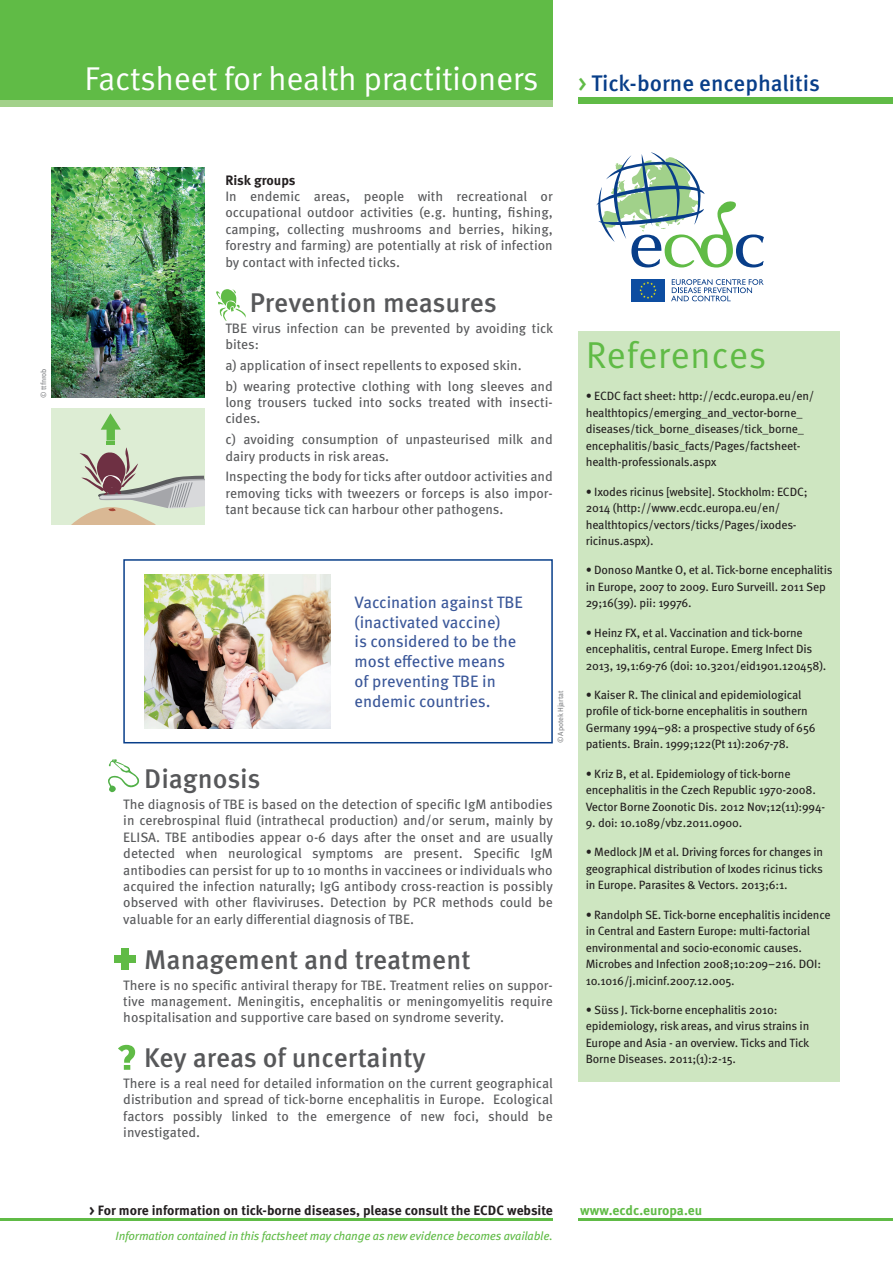
<style>
.page{position:relative;width:893px;height:1263px;background:#fff}
.page>*{position:absolute;margin:0;border:0;box-sizing:border-box;transform-origin:0 0}
.t1{font:37.5px "Meta Pro";letter-spacing:.005em;color:#60bb46}
.t2{font:33px "Meta Pro";letter-spacing:-.015em;color:#fff}
.t3{font:500 27px "Meta Pro";color:#57585a}
.t4{font:500 22.5px "Meta Pro";color:#083e89}
.t5{font:16.5px/19.8px "Meta Pro";color:#3a5799}
.t6{font:13.65px/16.4px "Meta Pro";color:#57585a;text-align:justify}
.t7{font:700 13.65px "Meta Pro";color:#231f20}
.t8{font:700 13.5px "Meta Pro";color:#231f20}
.t9{font:700 13.5px "Meta Pro";color:#60bb46}
.t10{font:12px/16.5px "Meta Pro";letter-spacing:-.015em;color:#231f20}
.t11{font:italic 12px "Meta Pro";letter-spacing:-.015em;color:#60bb46}
.t12{font:7.5px "Meta Pro";letter-spacing:-.015em;color:#808285}
.s1{color:#60bb46}
</style>
<div class="page">
<div style="left:578px;top:332px;width:262px;height:750px;background:#cee6c1"></div>
<div style="left:0;top:0;width:553px;height:106px;background:#60bb46"></div>
<div style="left:0;top:100px;width:553px;height:6px;background:#a2d18a"></div>
<div style="left:578px;top:98px;width:315px;height:6px;background:#60bb46"></div>
<svg style="left:216px;top:289px;width:30px;height:32px"></svg>
<svg style="left:108px;top:759px;width:32px;height:34px"></svg>
<div style="left:115px;top:955px;width:21px;height:8px;background:#60bb46"></div>
<div style="left:121px;top:948px;width:8px;height:22px;background:#60bb46"></div>
<svg style="left:118px;top:1045px;width:17px;height:25px"></svg>
<div style="left:631px;top:279px;width:34px;height:23px;background:#0d4da1"></div>
<svg style="left:639px;top:282px;width:18px;height:17px"></svg>
<svg style="left:671px;top:279px;width:93px;height:22px"></svg>
<svg style="left:596px;top:152px;width:168px;height:116px"></svg>
<hr style="left:578px;top:1218px;width:315px;height:2px;background:#60bb46">
<hr style="left:0;top:1218px;width:553px;height:2px;background:#60bb46">
<div style="left:51px;top:408px;width:153px;height:116px;background:#ddedd4"></div>
<svg style="left:72px;top:413px;width:132px;height:111px"></svg>
<img style="left:51px;top:167px;width:153px;height:231px">
<div style="left:123px;top:559px;width:430px;height:184px;border:2px solid #083e89"></div>
<img style="left:144px;top:574px;width:187px;height:154px">
<p class="t12" style="left:39px;top:398px;width:31px;rotate:-90deg">© ttfnrob</p>
<h2 class="t2" style="left:84px;top:58px;width:456px">Factsheet for health practitioners</h2>
<h3 class="t4" style="left:578px;top:69px;width:243px"><span class="s1">&gt;</span> Tick-borne encephalitis</h3>
<p class="t7" style="left:225px;top:171px;width:72px">Risk groups</p>
<p class="t6" style="left:225px;top:188px;width:329px">In endemic areas, people with recreational or occupational outdoor activities (e.g. hunting, fishing, camping, collecting mushrooms and berries, hiking, forestry and farming) are potentially at risk of infection by contact with infected ticks.</p>
<h3 class="t3" style="left:250px;top:286px;width:249px">Prevention measures</h3>
<p class="t6" style="left:225px;top:321px;width:329px">TBE virus infection can be prevented by avoiding tick bites:</p>
<p class="t6" style="left:225px;top:355px;width:329px;line-height:20.7px">a) application of insect repellents to exposed skin.<br>b) wearing protective clothing with long sleeves and</p>
<p class="t6" style="left:225px;top:395px;width:329px">long trousers tucked into socks treated with insecti&shy;cides.</p>
<p class="t6" style="left:225px;top:432px;width:329px">c) avoiding consumption of unpasteurised milk and dairy products in risk areas.</p>
<p class="t6" style="left:225px;top:469px;width:329px">Inspecting the body for ticks after outdoor activities and removing ticks with tweezers or forceps is also impor&shy;tant because tick can harbour other pathogens.</p>
<p class="t5" style="left:355px;top:593px;width:170px">Vaccination against TBE (inactivated vaccine)<br>is considered to be the most effective means of preventing TBE in endemic countries.</p>
<p class="t12" style="left:556px;top:743px;width:54px;rotate:-90deg">© Apotek Hjartat</p>
<h3 class="t3" style="left:144px;top:762px;width:118px">Diagnosis</h3>
<p class="t6" style="left:123px;top:796px;width:431px">The diagnosis of TBE is based on the detection of specific IgM antibodies in cerebrospinal fluid (intrathecal production) and/or serum, mainly by ELISA. TBE antibodies appear 0-6 days after the onset and are usually detected when neurological symptoms are present. Specific IgM antibodies can persist for up to 10 months in vaccinees or individuals who acquired the infection naturally; IgG antibody cross-reaction is possibly observed with other flaviviruses. Detection by PCR methods could be valuable for an early differential diagnosis of TBE.</p>
<h3 class="t3" style="left:144px;top:942px;width:328px">Management and treatment</h3>
<p class="t6" style="left:123px;top:977px;width:431px">There is no specific antiviral therapy for TBE. Treatment relies on suppor&shy;tive management. Meningitis, encephalitis or meningomyelitis require hospitalisation and supportive care based on syndrome severity.</p>
<h3 class="t3" style="left:144px;top:1041px;width:283px">Key areas of uncertainty</h3>
<p class="t6" style="left:123px;top:1075px;width:431px">There is a real need for detailed information on the current geographical distribution and spread of tick-borne encephalitis in Europe. Ecological factors possibly linked to the emergence of new foci, should be investigated.</p>
<h1 class="t1" style="left:586px;top:332px;width:182px">References</h1>
<p class="t10" style="left:586px;top:388px;width:230px">• ECDC fact sheet: http://ecdc.europa.eu/en/ healthtopics/emerging_and_vector-borne_ diseases/tick_borne_diseases/tick_borne_ encephalitis/basic_facts/Pages/factsheet&shy;health-professionals.aspx</p>
<p class="t10" style="left:586px;top:483px;width:224px">• Ixodes ricinus [website]. Stockholm: ECDC; 2014 (http://www.ecdc.europa.eu/en/ healthtopics/vectors/ticks/Pages/ixodes&shy;ricinus.aspx).</p>
<p class="t10" style="left:586px;top:562px;width:248px">• Donoso Mantke O, et al. Tick-borne encephalitis in Europe, 2007 to 2009. Euro Surveill. 2011 Sep<br>29;16(39). pii: 19976.</p>
<p class="t10" style="left:586px;top:624px;width:242px">• Heinz FX, et al. Vaccination and tick-borne encephalitis, central Europe. Emerg Infect Dis<br>2013, 19,1:69-76 (doi: 10.3201/eid1901.120458).</p>
<p class="t10" style="left:586px;top:687px;width:231px">• Kaiser R. The clinical and epidemiological profile of tick-borne encephalitis in southern Germany 1994–98: a prospective study of 656 patients. Brain. 1999;122(Pt 11):2067-78.</p>
<p class="t10" style="left:586px;top:765px;width:241px">• Kriz B, et al. Epidemiology of tick-borne encephalitis in the Czech Republic 1970-2008.<br>Vector Borne Zoonotic Dis. 2012 Nov;12(11):994-</p>
<p class="t10" style="left:586px;top:815px;width:158px">9. doi: 10.1089/vbz.2011.0900.</p>
<p class="t10" style="left:586px;top:844px;width:239px;text-align:justify">• Medlock JM et al. Driving forces for changes in geographical distribution of Ixodes ricinus ticks in Europe. Parasites &amp; Vectors. 2013;6:1.</p>
<p class="t10" style="left:586px;top:906px;width:247px">• Randolph SE. Tick-borne encephalitis incidence in Central and Eastern Europe: multi-factorial environmental and socio-economic causes.<br>Microbes and Infection 2008;10:209–216. DOI:<br>10.1016/j.micinf.2007.12.005.</p>
<p class="t10" style="left:586px;top:1002px;width:225px">• Süss J. Tick-borne encephalitis 2010: epidemiology, risk areas, and virus strains in Europe and Asia - an overview. Ticks and Tick Borne Diseases. 2011;(1):2-15.</p>
<p class="t8" style="left:89px;top:1201px;width:465px">&gt; For more information on tick-borne diseases, please consult the ECDC website</p>
<p class="t9" style="left:580px;top:1201px;width:123px">www.ecdc.europa.eu</p>
<p class="t11" style="left:116px;top:1228px;width:439px">Information contained in this factsheet may change as new evidence becomes available.</p>
</div>
